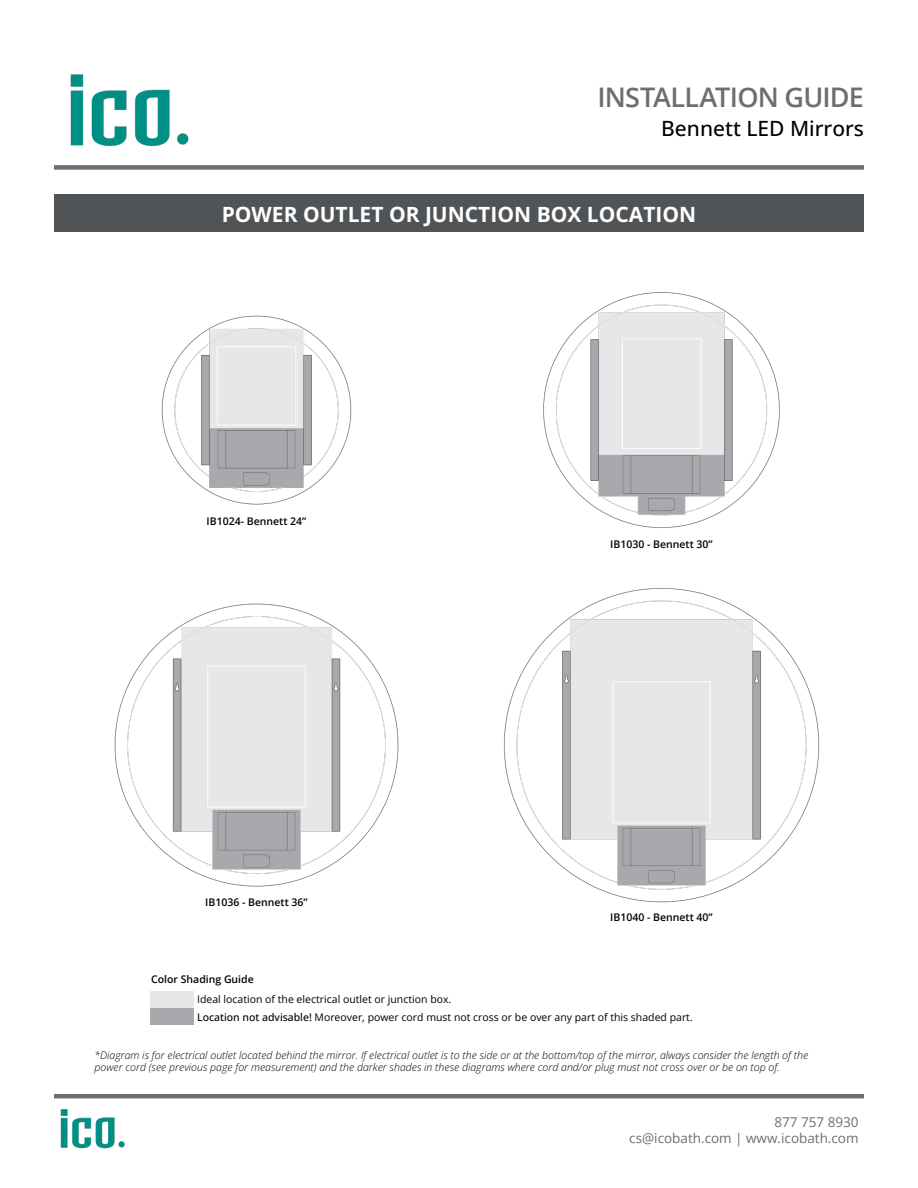
<style>
.page{position:relative;width:918px;height:1188px;background:#fff}
.page>*{position:absolute;margin:0;border:0;box-sizing:border-box;transform-origin:0 0}
.t1{font:600 27px "Open Sans";letter-spacing:-.03em;color:#6d6e71}
.t2{font:700 21px "Open Sans";color:#fff}
.t3{font:500 21px "Open Sans";color:#000}
.t4{font:13.5px/16.2px "Open Sans";color:#6d6e71;text-align:right}
.t5{font:italic 300 10.5px/12.6px "Open Sans";color:#000}
.t6{font:10.5px/18px "Open Sans";color:#000}
.t7{font:600 10.5px "Open Sans";color:#000}
.s1{font-weight:500}
</style>
<div class="page">
<div style="left:54px;top:165px;width:810px;height:5px;background:#6d6e71"></div>
<img style="left:70px;top:74px;width:119px;height:73px">
<hr style="left:54px;top:1094px;width:810px;height:4px;background:#6d6e71">
<img style="left:60px;top:1109px;width:65px;height:40px">
<img style="left:161px;top:315px;width:191px;height:190px">
<img style="left:114px;top:603px;width:285px;height:284px">
<img style="left:543px;top:292px;width:237px;height:236px">
<img style="left:503px;top:588px;width:317px;height:315px">
<div style="left:54px;top:194px;width:810px;height:38px;background:#515457"></div>
<div style="left:150px;top:991px;width:43px;height:16px;background:#e6e7e8"></div>
<div style="left:150px;top:1009px;width:43px;height:16px;background:#a7a9ac"></div>
<h1 class="t1" style="left:597px;top:79px;width:268px">INSTALLATION GUIDE</h1>
<h2 class="t3" style="left:661px;top:114px;width:204px">Bennett LED Mirrors</h2>
<h2 class="t2" style="left:222px;top:200px;width:476px">POWER OUTLET OR JUNCTION BOX LOCATION</h2>
<p class="t7" style="left:207px;top:514px;width:101px">IB1024- Bennett 24”</p>
<p class="t7" style="left:205px;top:895px;width:104px">IB1036 - Bennett 36”</p>
<p class="t7" style="left:151px;top:972px;width:104px">Color Shading Guide</p>
<p class="t7" style="left:610px;top:537px;width:104px">IB1030 - Bennett 30”</p>
<p class="t7" style="left:610px;top:910px;width:104px">IB1040 - Bennett 40”</p>
<p class="t6" style="left:197px;top:990px;width:497px">Ideal location of the electrical outlet or junction box.<br><span class="s1">Location not advisable!</span> Moreover, power cord must not cross or be over any part of this shaded part.</p>
<p class="t5" style="left:95px;top:1048px;width:715px">*Diagram is for electrical outlet located behind the mirror. If electrical outlet is to the side or at the bottom/top of the mirror, always consider the length of the power cord (see previous page for measurement) and the darker shades in these diagrams where cord and/or plug must not cross over or be on top of.</p>
<p class="t4" style="left:629px;top:1113px;width:231px">877 757 8930<br>cs@icobath.com | www.icobath.com</p>
</div>
